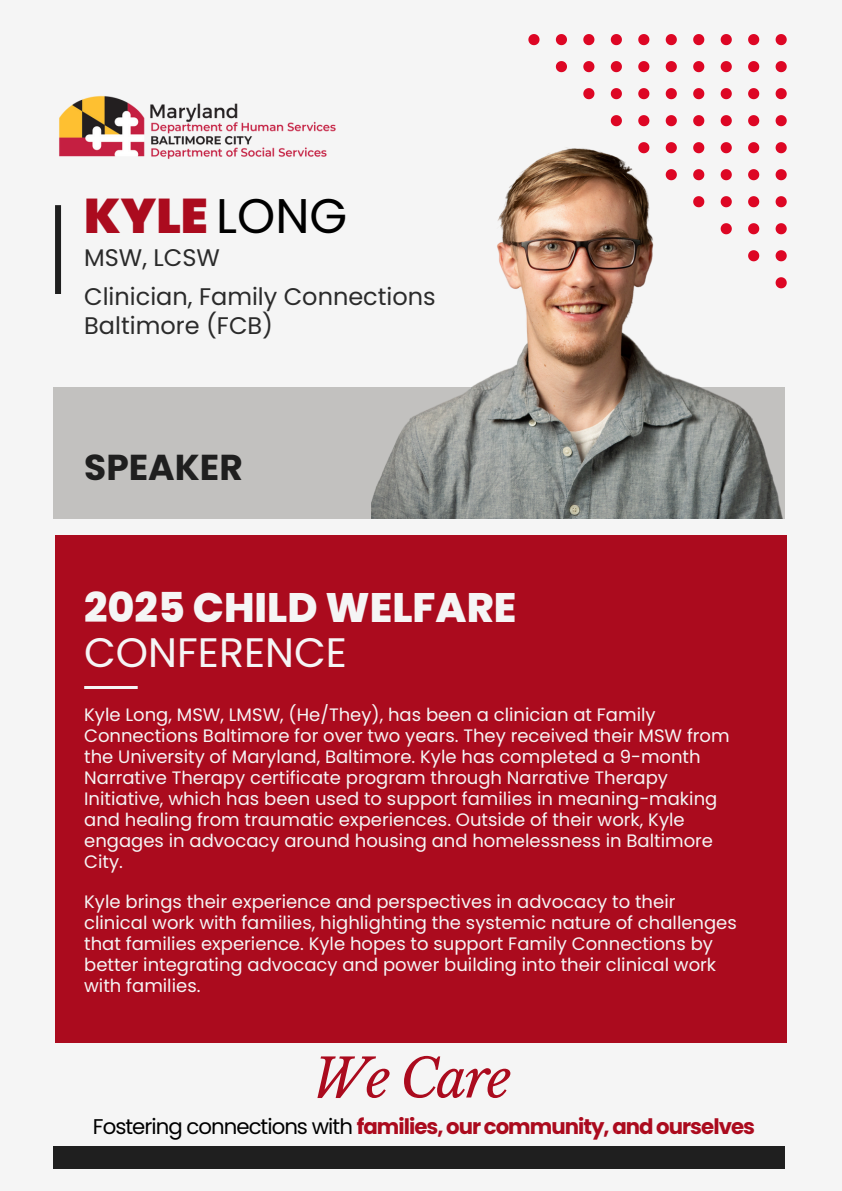
<style>
.page{position:relative;width:842px;height:1191px;background:#fff}
.page>*{position:absolute;margin:0;border:0;box-sizing:border-box;transform-origin:0 0}
.t1{font:italic 53.3px "Libre Baskerville";letter-spacing:-.045em;color:#ab0b1e}
.t2{font:900 48.6px "Poppins";color:#ab0b1e}
.t3{font:800 41.1px/44.8px "Poppins";color:#f5f5f5}
.t4{font:700 36px "Poppins";color:#1f1f1f}
.t5{font:24px/29.2px "Poppins";color:#2b2b2b}
.t6{font:700 21.3px "Poppins";letter-spacing:-.045em;color:#ab0b1e}
.t7{font:18px/21px "Poppins";color:#f5f5f5}
.s1{font-weight:400;color:#000}
.s2{font-weight:400}
</style>
<div class="page">
<div style="left:0;top:0;width:842px;height:1190px;background:#f5f5f5"></div>
<div style="left:53px;top:1146px;width:732px;height:22px;background:#1f1f1f"></div>
<div style="left:53px;top:387px;width:732px;height:132px;background:#c2c1bf"></div>
<svg style="left:776px;top:88px;width:10px;height:11px"></svg>
<svg style="left:748px;top:88px;width:11px;height:11px"></svg>
<svg style="left:721px;top:88px;width:11px;height:11px"></svg>
<svg style="left:693px;top:88px;width:11px;height:11px"></svg>
<svg style="left:666px;top:88px;width:11px;height:11px"></svg>
<svg style="left:638px;top:88px;width:11px;height:11px"></svg>
<svg style="left:611px;top:88px;width:11px;height:11px"></svg>
<svg style="left:583px;top:88px;width:11px;height:11px"></svg>
<svg style="left:776px;top:61px;width:10px;height:11px"></svg>
<svg style="left:748px;top:61px;width:11px;height:11px"></svg>
<svg style="left:721px;top:61px;width:11px;height:11px"></svg>
<svg style="left:693px;top:61px;width:11px;height:11px"></svg>
<svg style="left:666px;top:61px;width:11px;height:11px"></svg>
<svg style="left:638px;top:61px;width:11px;height:11px"></svg>
<svg style="left:611px;top:61px;width:11px;height:11px"></svg>
<svg style="left:583px;top:61px;width:11px;height:11px"></svg>
<svg style="left:556px;top:61px;width:11px;height:11px"></svg>
<svg style="left:776px;top:34px;width:10px;height:11px"></svg>
<svg style="left:748px;top:34px;width:11px;height:11px"></svg>
<svg style="left:721px;top:34px;width:11px;height:11px"></svg>
<svg style="left:693px;top:34px;width:11px;height:11px"></svg>
<svg style="left:666px;top:34px;width:11px;height:11px"></svg>
<svg style="left:638px;top:34px;width:11px;height:11px"></svg>
<svg style="left:611px;top:34px;width:11px;height:11px"></svg>
<svg style="left:583px;top:34px;width:11px;height:11px"></svg>
<svg style="left:556px;top:34px;width:11px;height:11px"></svg>
<svg style="left:528px;top:34px;width:11px;height:11px"></svg>
<div style="left:55px;top:535px;width:732px;height:507px;background:#ab0b1e"></div>
<div style="left:55px;top:205px;width:6px;height:89px;background:#1f1f1f"></div>
<img style="left:59px;top:95px;width:277px;height:64px">
<hr style="left:84px;top:686px;width:54px;height:3px;background:#f5f5f5">
<img style="left:372px;top:115px;width:415px;height:403px">
<p class="t2" style="left:84px;top:182px;width:265px">KYLE <span class="s1">LONG</span></p>
<h3 class="t5" style="left:84px;top:243px;width:137px">MSW, LCSW</h3>
<h1 class="t5" style="left:84px;top:282px;width:353px">Clinician, Family Connections<br>Baltimore (FCB)</h1>
<p class="t4" style="left:84px;top:441px;width:160px">SPEAKER</p>
<p class="t3" style="left:84px;top:585px;width:434px">2025 CHILD WELFARE<br><span class="s2">CONFERENCE</span></p>
<h6 class="t7" style="left:84px;top:704px;width:647px">Kyle Long, MSW, LMSW, (He/They), has been a clinician at Family Connections Baltimore for over two years. They received their MSW from the University of Maryland, Baltimore. Kyle has completed a 9-month Narrative Therapy certificate program through Narrative Therapy Initiative, which has been used to support families in meaning-making and healing from traumatic experiences. Outside of their work, Kyle engages in advocacy around housing and homelessness in Baltimore City.</h6>
<h4 class="t7" style="left:84px;top:891px;width:654px">Kyle brings their experience and perspectives in advocacy to their clinical work with families, highlighting the systemic nature of challenges that families experience. Kyle hopes to support Family Connections by better integrating advocacy and power building into their clinical work with families.</h4>
<h5 class="t1" style="left:312px;top:1045px;width:201px">We Care</h5>
<p class="t6" style="left:93px;top:1111px;width:663px"><span class="s1">Fostering connections with</span> families, our community, and ourselves</p>
</div>
